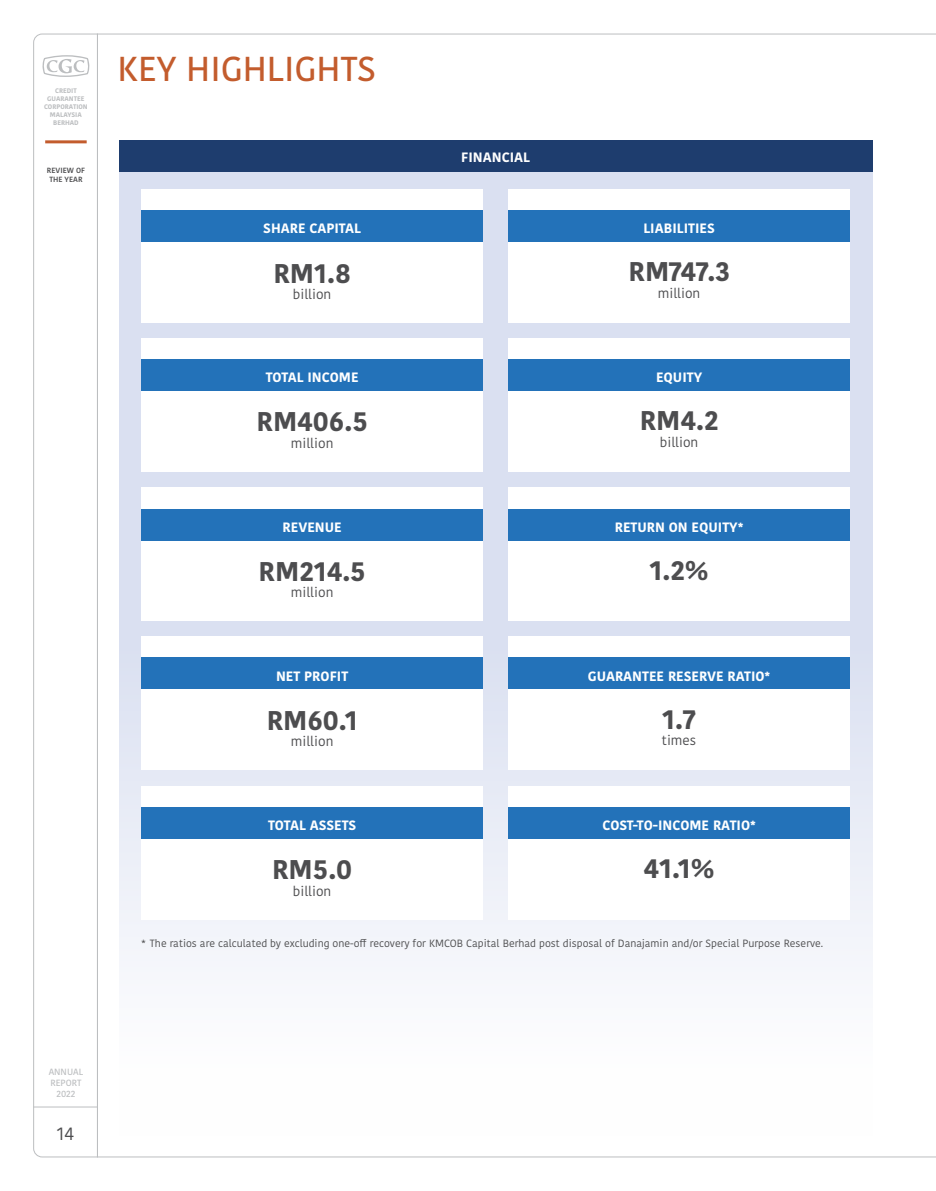
<style>
.page{position:relative;width:936px;height:1191px;background:#fff}
.page>*{position:absolute;margin:0;border:0;box-sizing:border-box;transform-origin:0 0}
.t1{font:500 34.5px "Kohinoor Bangla";color:#c35c2d}
.t2{font:700 27px "Kohinoor Bangla";color:#4d4d4f}
.t3{font:18px "Kohinoor Bangla";color:#4d4d4f}
.t4{font:700 13.5px "Kohinoor Bangla";color:#fff}
.t5{font:13.5px "Kohinoor Bangla";color:#4d4d4f}
.t6{font:10.5px "Kohinoor Bangla";color:#4d4d4f}
.t7{font:500 9px/10.8px "Kohinoor Bangla";color:#bcbec0;text-align:center}
.t8{font:600 7.5px/9px "Kohinoor Bangla";color:#4d4d4f;text-align:center}
.t9{font:700 6.6px/7.9px "Kohinoor Bangla";color:#bcbec0;text-align:center}
</style>
<div class="page">
<svg style="left:33px;top:34px;width:64px;height:1123px"></svg>
<hr style="left:33px;top:1106px;width:64px;height:1px;background:#bcbec0">
<svg style="left:42px;top:55px;width:48px;height:22px"></svg>
<div style="left:119px;top:171px;width:753px;height:964px;background:linear-gradient(to bottom,#d0d8ed,#f8f9fc)"></div>
<div style="left:141px;top:338px;width:342px;height:133px;background:#fff"></div>
<div style="left:141px;top:189px;width:342px;height:133px;background:#fff"></div>
<div style="left:141px;top:636px;width:342px;height:134px;background:#fff"></div>
<div style="left:141px;top:488px;width:342px;height:133px;background:#fff"></div>
<div style="left:141px;top:786px;width:342px;height:133px;background:#fff"></div>
<div style="left:508px;top:338px;width:341px;height:133px;background:#fff"></div>
<div style="left:508px;top:189px;width:341px;height:133px;background:#fff"></div>
<div style="left:508px;top:636px;width:341px;height:134px;background:#fff"></div>
<div style="left:508px;top:488px;width:341px;height:133px;background:#fff"></div>
<div style="left:508px;top:786px;width:341px;height:133px;background:#fff"></div>
<div style="left:508px;top:210px;width:341px;height:32px;background:#2372b9"></div>
<div style="left:508px;top:509px;width:341px;height:31px;background:#2372b9"></div>
<div style="left:508px;top:359px;width:341px;height:31px;background:#2372b9"></div>
<div style="left:508px;top:658px;width:341px;height:31px;background:#2372b9"></div>
<div style="left:508px;top:807px;width:341px;height:31px;background:#2372b9"></div>
<div style="left:119px;top:140px;width:753px;height:31px;background:#1e3d6e"></div>
<div style="left:141px;top:210px;width:342px;height:32px;background:#2372b9"></div>
<div style="left:141px;top:509px;width:342px;height:31px;background:#2372b9"></div>
<div style="left:141px;top:359px;width:342px;height:31px;background:#2372b9"></div>
<div style="left:141px;top:658px;width:342px;height:31px;background:#2372b9"></div>
<div style="left:141px;top:807px;width:342px;height:31px;background:#2372b9"></div>
<p class="t9" style="left:44px;top:87px;width:45px">CREDIT<br>GUARANTEE<br>CORPORATION<br>MALAYSIA<br>BERHAD</p>
<p class="t8" style="left:47px;top:165px;width:40px">REVIEW OF<br>THE YEAR</p>
<h1 class="t1" style="left:118px;top:41px;width:260px">KEY HIGHLIGHTS</h1>
<p class="t4" style="left:461px;top:145px;width:70px">FINANCIAL</p>
<p class="t4" style="left:263px;top:217px;width:99px">SHARE CAPITAL</p>
<p class="t4" style="left:643px;top:217px;width:73px">LIABILITIES</p>
<h2 class="t2" style="left:273px;top:249px;width:79px">RM1.8</h2>
<p class="t5" style="left:293px;top:284px;width:40px">billion</p>
<h2 class="t2" style="left:628px;top:248px;width:103px">RM747.3</h2>
<p class="t5" style="left:657px;top:282px;width:44px">million</p>
<p class="t4" style="left:266px;top:365px;width:94px">TOTAL INCOME</p>
<p class="t4" style="left:656px;top:365px;width:48px">EQUITY</p>
<h2 class="t2" style="left:256px;top:398px;width:113px">RM406.5</h2>
<p class="t5" style="left:291px;top:432px;width:44px">million</p>
<h2 class="t2" style="left:639px;top:397px;width:80px">RM4.2</h2>
<p class="t5" style="left:660px;top:431px;width:40px">billion</p>
<p class="t4" style="left:282px;top:515px;width:61px">REVENUE</p>
<p class="t4" style="left:614px;top:515px;width:130px">RETURN ON EQUITY*</p>
<h2 class="t2" style="left:258px;top:548px;width:109px">RM214.5</h2>
<p class="t5" style="left:291px;top:582px;width:44px">million</p>
<h2 class="t2" style="left:649px;top:546px;width:61px">1.2%</h2>
<p class="t4" style="left:276px;top:664px;width:74px">NET PROFIT</p>
<p class="t4" style="left:588px;top:664px;width:184px">GUARANTEE RESERVE RATIO*</p>
<h2 class="t2" style="left:267px;top:696px;width:92px">RM60.1</h2>
<p class="t5" style="left:291px;top:731px;width:44px">million</p>
<h2 class="t2" style="left:662px;top:695px;width:35px">1.7</h2>
<p class="t5" style="left:662px;top:730px;width:36px">times</p>
<p class="t4" style="left:268px;top:813px;width:90px">TOTAL ASSETS</p>
<p class="t4" style="left:602px;top:813px;width:155px">COST-TO-INCOME RATIO*</p>
<h2 class="t2" style="left:272px;top:846px;width:82px">RM5.0</h2>
<p class="t5" style="left:293px;top:880px;width:40px">billion</p>
<h2 class="t2" style="left:643px;top:845px;width:73px">41.1%</h2>
<p class="t6" style="left:141px;top:935px;width:683px">* The ratios are calculated by excluding one-off recovery for KMCOB Capital Berhad post disposal of Danajamin and/or Special Purpose Reserve.</p>
<p class="t7" style="left:49px;top:1066px;width:36px">ANNUAL<br>REPORT<br>2022</p>
<h3 class="t3" style="left:57px;top:1119px;width:19px">14</h3>
</div>
